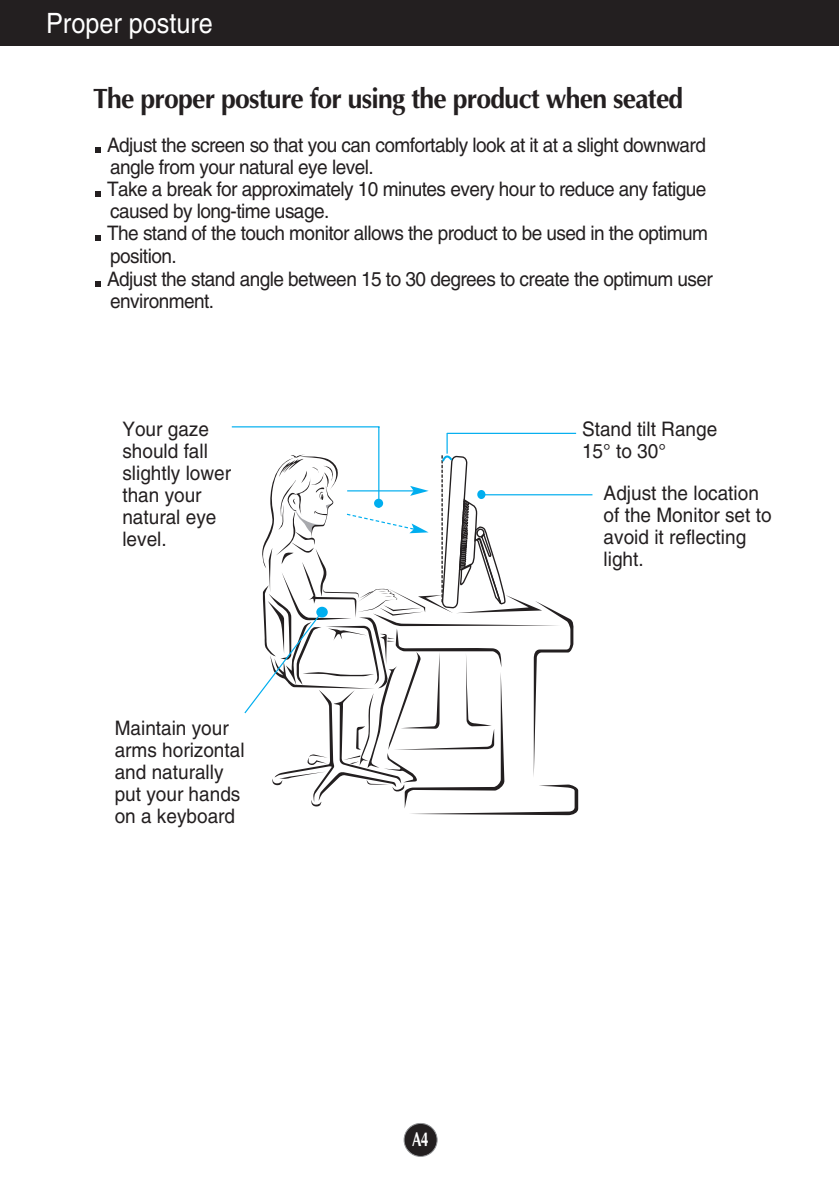
<style>
.page{position:relative;width:839px;height:1189px;background:#fff}
.page>*{position:absolute;margin:0;border:0;box-sizing:border-box;transform-origin:0 0}
.t1{font:700 28px "Optima";letter-spacing:-.03em;color:#231f20;scale:.95 1}
.t2{font:28px "Helvetica";color:#fff;scale:.9 1}
.t3{font:20px/22px "Helvetica";letter-spacing:-.03em;color:#231f20;scale:.95 1}
.t4{font:20px/22px "Helvetica";color:#231f20;scale:.95 1}
.t5{font:700 20px "Optima";color:#fff;scale:.7 1}
</style>
<div class="page">
<div style="left:404px;top:1123px;width:33px;height:33px;background:#231f20;border-radius:50%"></div>
<div style="left:403px;top:1123px;width:34px;height:34px;border:2px solid #939598;border-radius:50%"></div>
<div style="left:0;top:0;width:839px;height:45px;background:#231f20"></div>
<svg style="left:244px;top:452px;width:334px;height:363px"></svg>
<div style="left:316px;top:607px;width:12px;height:10px;background:#00aeef;border-radius:50%"></div>
<div style="left:374px;top:499px;width:9px;height:9px;background:#00aeef;border-radius:50%"></div>
<hr style="left:481px;top:494px;width:111px;height:1px;background:#00aeef">
<div style="left:477px;top:490px;width:8px;height:9px;background:#00aeef;border-radius:50%"></div>
<hr style="left:232px;top:426px;width:147px;height:1px;background:#00aeef">
<hr style="left:378px;top:427px;width:1px;height:81px;background:#00aeef">
<hr style="left:446px;top:433px;width:2px;height:21px;background:#00aeef">
<hr style="left:447px;top:433px;width:129px;height:1px;background:#00aeef">
<svg style="left:95px;top:235px;width:6px;height:5px"></svg>
<svg style="left:95px;top:191px;width:6px;height:5px"></svg>
<svg style="left:95px;top:147px;width:6px;height:5px"></svg>
<svg style="left:95px;top:281px;width:6px;height:5px"></svg>
<h1 class="t2" style="left:46px;top:13px;width:187px">Proper posture</h1>
<h1 class="t1" style="left:93px;top:87px;width:623px">The proper posture for using the product when seated</h1>
<p class="t3" style="left:107px;top:136px;width:634px">Adjust the screen so that you can comfortably look at it at a slight downward angle from your natural eye level.<br>Take a break for approximately 10 minutes every hour to reduce any fatigue caused by long-time usage.<br>The stand of the touch monitor allows the product to be used in the optimum position.</p>
<p class="t3" style="left:107px;top:270px;width:639px">Adjust the stand angle between 15 to 30 degrees to create the optimum user environment.</p>
<p class="t4" style="left:122px;top:420px;width:116px">Your gaze should fall slightly lower than your natural eye level.</p>
<p class="t4" style="left:115px;top:718px;width:138px">Maintain your arms horizontal and naturally put your hands on a keyboard</p>
<p class="t4" style="left:582px;top:420px;width:144px">Stand tilt Range<br>15° to 30°</p>
<p class="t4" style="left:603px;top:484px;width:178px">Adjust the location of the Monitor set to avoid it reflecting light.</p>
<p class="t5" style="left:412px;top:1131px;width:25px">A4</p>
</div>
